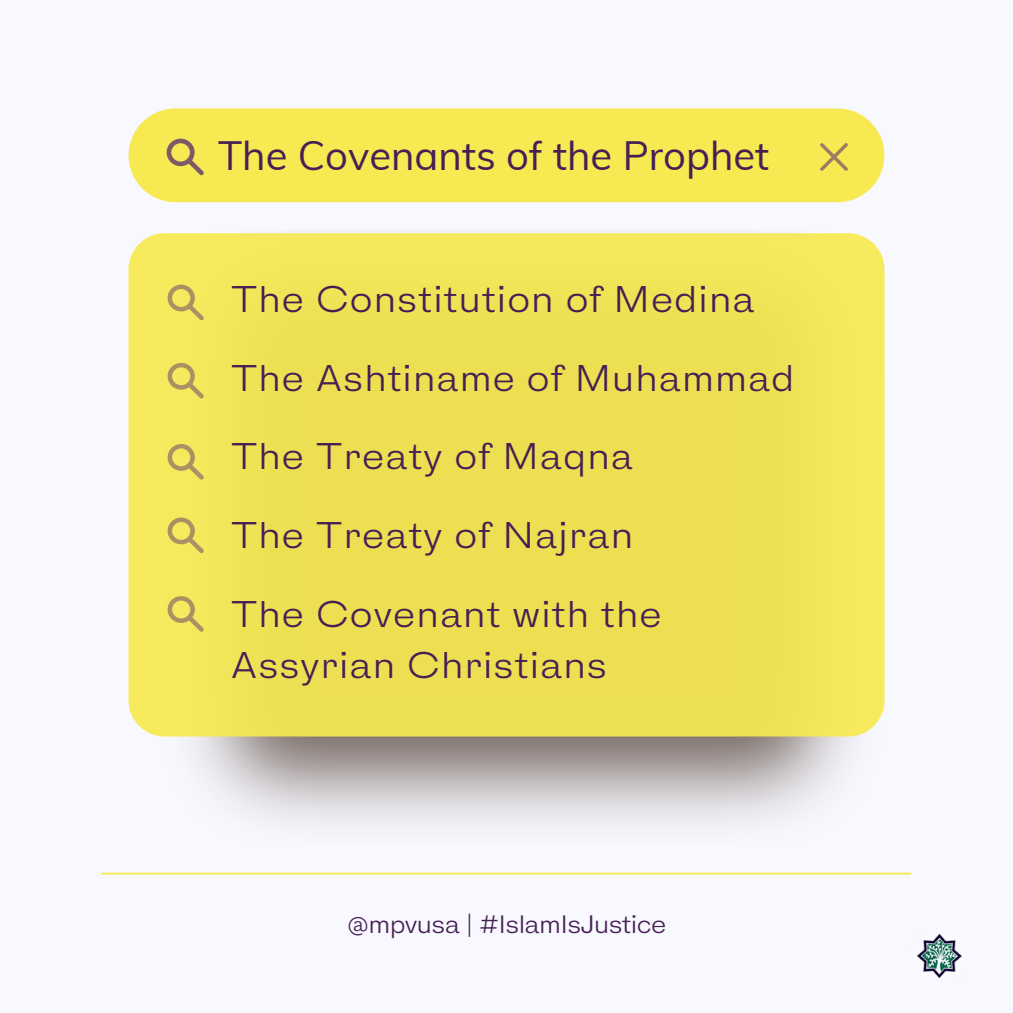
<style>
.page{position:relative;width:1013px;height:1013px;background:#fff}
.page>*{position:absolute;margin:0;border:0;box-sizing:border-box;transform-origin:0 0}
.t1{font:40px "Muli";color:#462054}
.t2{font:35px/51.5px "HK Gothic";letter-spacing:.05em;color:#462054}
.t3{font:23.75px "HK Gothic";color:#462054}
</style>
<div class="page">
<div style="left:0;top:0;width:1012px;height:1012px;background:#f8f8ff"></div>
<img style="left:131px;top:233px;width:754px;height:591px">
<div style="left:128px;top:233px;width:756px;height:503px;background:#ede052;border-radius:36px"></div>
<div style="left:175px;top:108px;width:662px;height:94px;background:#f7e951"></div>
<svg style="left:167px;top:139px;width:37px;height:36px"></svg>
<svg style="left:820px;top:143px;width:28px;height:28px"></svg>
<svg style="left:168px;top:284px;width:36px;height:36px"></svg>
<hr style="left:102px;top:872px;width:808px;height:2px;background:#f7e951">
<svg style="left:168px;top:363px;width:36px;height:35px"></svg>
<svg style="left:168px;top:444px;width:36px;height:35px"></svg>
<svg style="left:168px;top:517px;width:36px;height:36px"></svg>
<svg style="left:168px;top:596px;width:36px;height:35px"></svg>
<img style="left:917px;top:933px;width:45px;height:46px">
<p class="t1" style="left:218px;top:130px;width:552px">The Covenants of the Prophet</p>
<p class="t2" style="left:231px;top:276px;width:524px">The Constitution of Medina</p>
<p class="t2" style="left:231px;top:354px;width:564px">The Ashtiname of Muhammad</p>
<p class="t2" style="left:231px;top:433px;width:402px">The Treaty of Maqna</p>
<p class="t2" style="left:231px;top:512px;width:403px">The Treaty of Najran</p>
<p class="t2" style="left:231px;top:590px;width:431px">The Covenant with the<br>Assyrian Christians</p>
<p class="t3" style="left:347px;top:911px;width:320px">@mpvusa | #IslamIsJustice</p>
</div>
